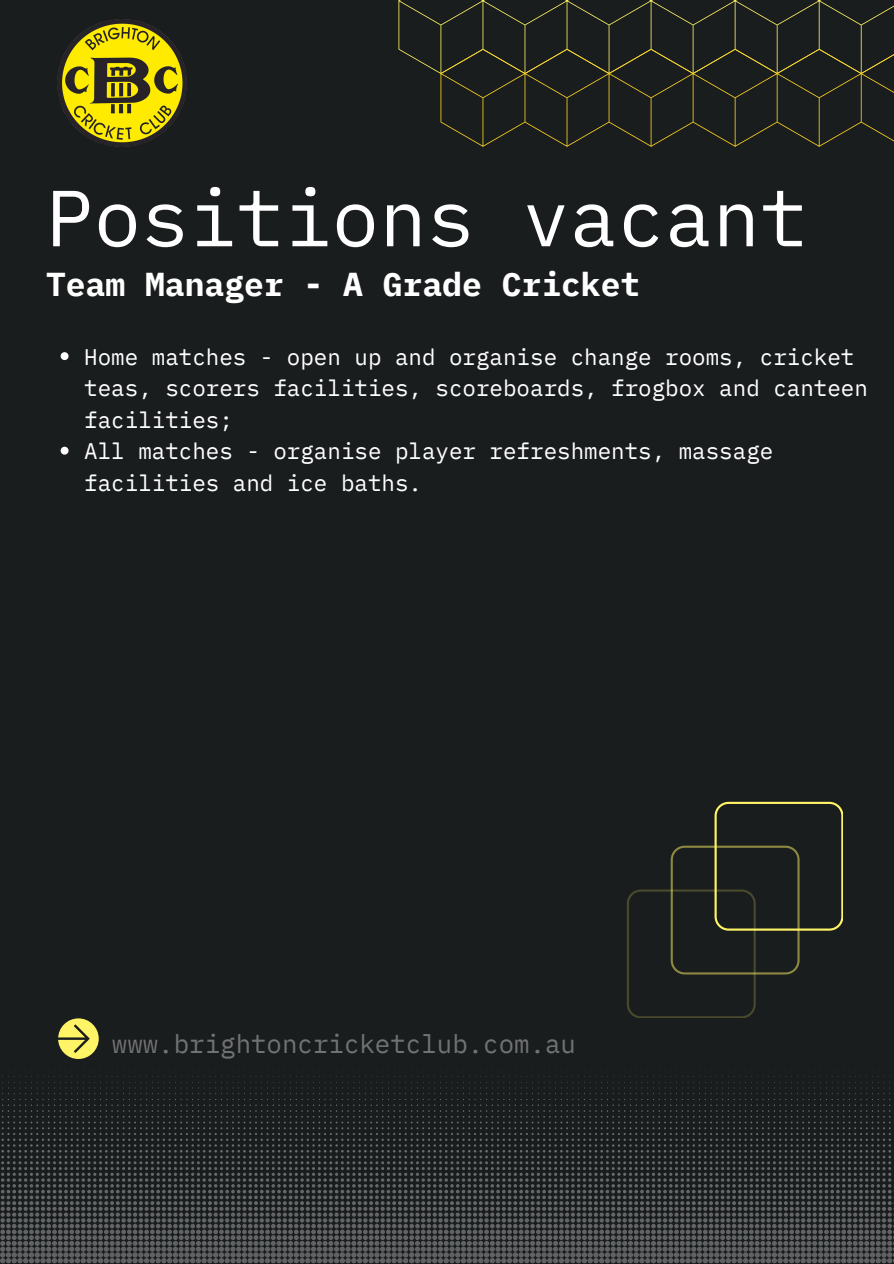
<style>
.page{position:relative;width:894px;height:1264px;background:#fff}
.page>*{position:absolute;margin:0;border:0;box-sizing:border-box;transform-origin:0 0}
.t1{font:79.35px "IBM Plex Mono";color:#fff}
.t2{font:700 33px "IBM Plex Mono";color:#fff}
.t3{font:25.8px "IBM Plex Mono";color:#717273}
.t4{font:22.5px/31.5px "IBM Plex Mono";color:#fff}
</style>
<div class="page">
<div style="left:0;top:0;width:893px;height:1263px;background:#1a1d1e"></div>
<svg style="left:0;top:1070px;width:893px;height:193px"></svg>
<svg style="left:627px;top:801px;width:215px;height:216px"></svg>
<div style="left:58px;top:1018px;width:41px;height:40px;background:#fff465;border-radius:50%"></div>
<svg style="left:58px;top:1024px;width:32px;height:29px"></svg>
<svg style="left:398px;top:0;width:495px;height:147px"></svg>
<img style="left:57px;top:19px;width:130px;height:128px">
<svg style="left:61px;top:352px;width:7px;height:8px"></svg>
<svg style="left:61px;top:447px;width:7px;height:7px"></svg>
<p class="t1" style="left:46px;top:165px;width:763px">Positions vacant</p>
<h1 class="t2" style="left:46px;top:262px;width:595px">Team Manager - A Grade Cricket</h1>
<h2 class="t4" style="left:84px;top:340px;width:784px">Home matches - open up and organise change rooms, cricket teas, scorers facilities, scoreboards, frogbox and canteen facilities;</h2>
<p class="t4" style="left:84px;top:435px;width:690px">All matches - organise player refreshments, massage facilities and ice baths.</p>
<p class="t3" style="left:112px;top:1026px;width:465px">www.brightoncricketclub.com.au</p>
</div>
